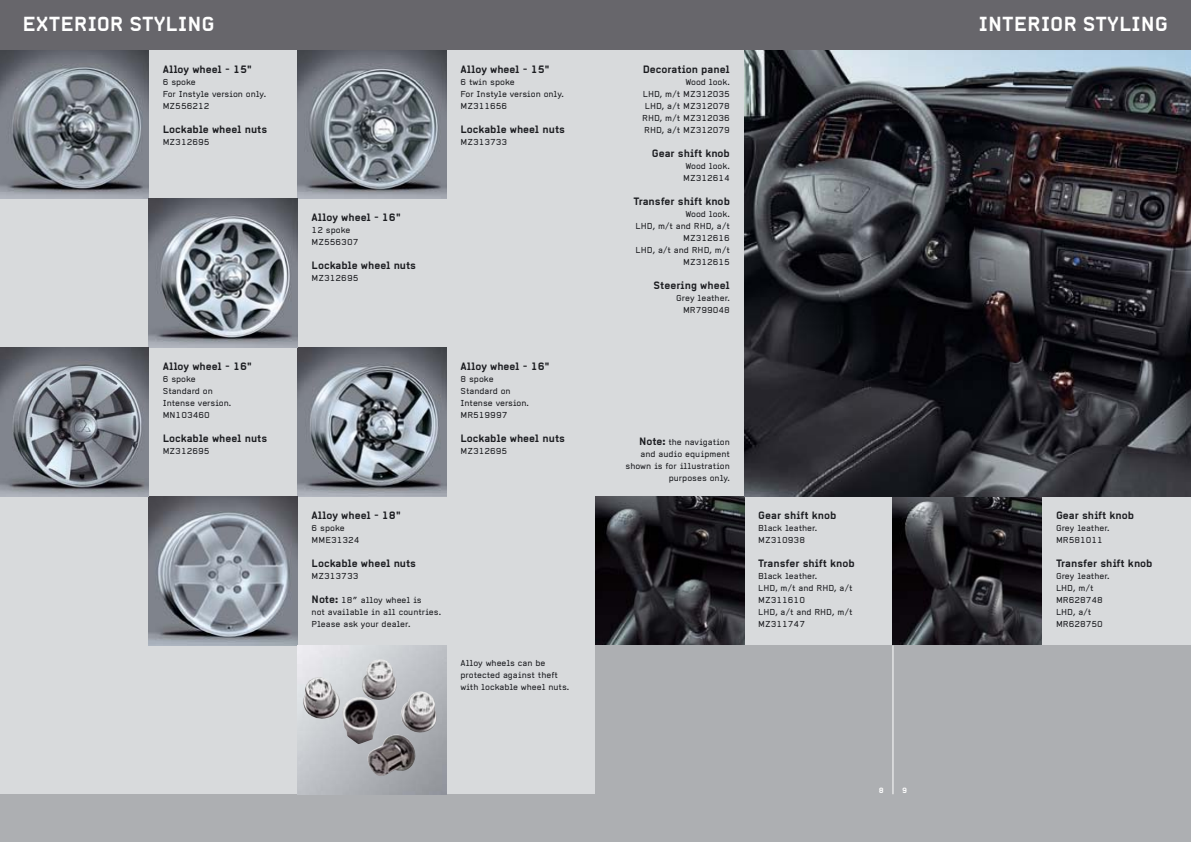
<style>
.page{position:relative;width:1191px;height:842px;background:#fff}
.page>*{position:absolute;margin:0;border:0;box-sizing:border-box;transform-origin:0 0}
.t1{font:700 20px "Alpha Headline";color:#fff}
.t2{font:700 10.5px "Alpha Headline";color:#1b1c20}
.t3{font:8.5px/12px "Alpha Headline";color:#1b1c20}
.t4{font:700 7.5px "Alpha Headline";color:#fff}
.s1{font-weight:700;font-size:10.5px}
</style>
<div class="page">
<div style="left:0;top:0;width:1190px;height:842px;background:#d8dadc"></div>
<div style="left:0;top:0;width:1190px;height:50px;background:#67666b"></div>
<img style="left:595px;top:497px;width:149px;height:148px">
<img style="left:893px;top:497px;width:148px;height:148px">
<img style="left:744px;top:50px;width:446px;height:447px">
<div style="left:0;top:794px;width:1190px;height:48px;background:#adafb2"></div>
<div style="left:595px;top:645px;width:595px;height:197px;background:#adafb2"></div>
<hr style="left:892px;top:645px;width:1px;height:149px;background:#fff">
<img style="left:297px;top:50px;width:149px;height:149px">
<img style="left:297px;top:348px;width:149px;height:149px">
<img style="left:149px;top:497px;width:148px;height:148px">
<img style="left:0;top:50px;width:149px;height:149px">
<img style="left:149px;top:199px;width:148px;height:149px">
<img style="left:0;top:348px;width:149px;height:149px">
<img style="left:297px;top:645px;width:149px;height:149px">
<img style="left:303px;top:659px;width:134px;height:117px">
<h1 class="t1" style="left:22px;top:17px;width:194px">EXTERIOR STYLING</h1>
<h1 class="t1" style="left:978px;top:17px;width:191px">INTERIOR STYLING</h1>
<p class="t2" style="left:163px;top:65px;width:90px">Alloy wheel - 15"</p>
<p class="t3" style="left:163px;top:77px;width:105px">6 spoke<br>For Instyle version only.<br>MZ556212</p>
<p class="t2" style="left:163px;top:125px;width:106px">Lockable wheel nuts</p>
<p class="t3" style="left:163px;top:137px;width:48px">MZ312695</p>
<p class="t2" style="left:163px;top:363px;width:90px">Alloy wheel - 16"</p>
<p class="t3" style="left:163px;top:374px;width:70px">6 spoke<br>Standard on<br>Intense version.<br>MN103460</p>
<p class="t2" style="left:163px;top:435px;width:106px">Lockable wheel nuts</p>
<p class="t3" style="left:163px;top:446px;width:48px">MZ312695</p>
<p class="t2" style="left:312px;top:214px;width:90px">Alloy wheel - 16"</p>
<p class="t3" style="left:312px;top:225px;width:48px">12 spoke<br>MZ556307</p>
<p class="t2" style="left:312px;top:262px;width:106px">Lockable wheel nuts</p>
<p class="t3" style="left:312px;top:273px;width:48px">MZ312695</p>
<p class="t2" style="left:312px;top:512px;width:90px">Alloy wheel - 18"</p>
<p class="t3" style="left:312px;top:523px;width:49px">6 spoke<br>MME31324</p>
<p class="t2" style="left:312px;top:560px;width:106px">Lockable wheel nuts</p>
<p class="t3" style="left:312px;top:571px;width:48px">MZ313733</p>
<p class="t3" style="left:312px;top:595px;width:131px"><span class="s1">Note:</span> 18” alloy wheel is<br>not available in all countries.<br>Please ask your dealer.</p>
<p class="t2" style="left:460px;top:65px;width:90px">Alloy wheel - 15"</p>
<p class="t3" style="left:460px;top:77px;width:105px">6 twin spoke<br>For Instyle version only.<br>MZ311656</p>
<p class="t2" style="left:460px;top:125px;width:106px">Lockable wheel nuts</p>
<p class="t3" style="left:460px;top:137px;width:48px">MZ313733</p>
<p class="t2" style="left:643px;top:65px;width:89px">Decoration panel</p>
<p class="t3" style="left:642px;top:77px;width:89px;text-align:right">Wood look.<br>LHD, m/t MZ312035<br>LHD, a/t MZ312078<br>RHD, m/t MZ312036<br>RHD, a/t MZ312079</p>
<p class="t2" style="left:652px;top:149px;width:80px">Gear shift knob</p>
<p class="t3" style="left:683px;top:161px;width:48px">Wood look.<br>MZ312614</p>
<p class="t2" style="left:633px;top:197px;width:98px">Transfer shift knob</p>
<p class="t3" style="left:635px;top:209px;width:96px;text-align:right">Wood look.<br>LHD, m/t and RHD, a/t<br>MZ312616<br>LHD, a/t and RHD, m/t<br>MZ312615</p>
<p class="t2" style="left:653px;top:281px;width:78px">Steering wheel</p>
<p class="t3" style="left:676px;top:293px;width:55px;text-align:right">Grey leather.<br>MR799048</p>
<p class="t2" style="left:460px;top:363px;width:90px">Alloy wheel - 16"</p>
<p class="t3" style="left:460px;top:374px;width:70px">8 spoke<br>Standard on<br>Intense version.<br>MR519997</p>
<p class="t2" style="left:460px;top:435px;width:106px">Lockable wheel nuts</p>
<p class="t3" style="left:460px;top:446px;width:48px">MZ312695</p>
<p class="t3" style="left:625px;top:437px;width:106px;text-align:right"><span class="s1">Note:</span> the navigation and audio equipment shown is for illustration purposes only.</p>
<p class="t3" style="left:460px;top:658px;width:110px">Alloy wheels can be protected against theft with lockable wheel nuts.</p>
<p class="t2" style="left:758px;top:512px;width:80px">Gear shift knob</p>
<p class="t3" style="left:758px;top:523px;width:61px">Black leather.<br>MZ310938</p>
<p class="t2" style="left:758px;top:560px;width:98px">Transfer shift knob</p>
<p class="t3" style="left:758px;top:571px;width:96px">Black leather.<br>LHD, m/t and RHD, a/t<br>MZ311610<br>LHD, a/t and RHD, m/t<br>MZ311747</p>
<p class="t4" style="left:878px;top:788px;width:7px">8</p>
<p class="t4" style="left:902px;top:788px;width:7px">9</p>
<p class="t2" style="left:1056px;top:512px;width:80px">Gear shift knob</p>
<p class="t3" style="left:1056px;top:523px;width:55px">Grey leather.<br>MR581011</p>
<p class="t2" style="left:1056px;top:560px;width:98px">Transfer shift knob</p>
<p class="t3" style="left:1056px;top:571px;width:55px">Grey leather.<br>LHD, m/t<br>MR628748<br>LHD, a/t<br>MR628750</p>
</div>
